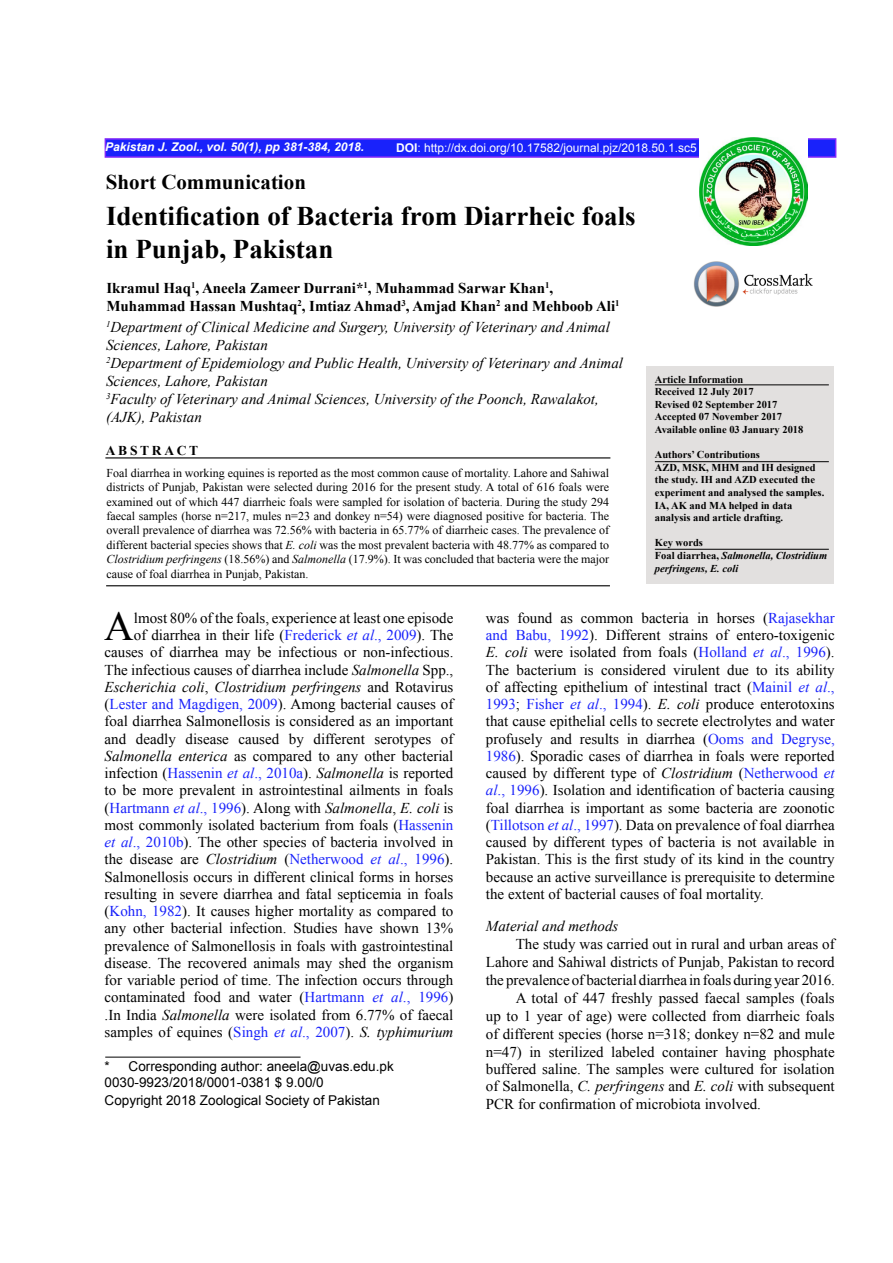
<style>
.page{position:relative;width:893px;height:1263px;background:#fff}
.page>*{position:absolute;margin:0;border:0;box-sizing:border-box;transform-origin:0 0}
.t1{font:41.1px "Times New Roman";color:#000}
.t2{font:700 27px/32.4px "Times New Roman";color:#000}
.t3{font:700 21px "Times New Roman";color:#000}
.t4{font:15px/17.2px "Times New Roman";color:#000;text-align:right}
.t5{font:italic 15px/18px "Times New Roman";color:#000}
.t6{font:700 15px/18px "Times New Roman";color:#000}
.t7{font:13.5px/16.2px "Arial";color:#000}
.t8{font:700 13.5px "Times New Roman";letter-spacing:.2em;color:#000}
.t9{font:12px/14.4px "Times New Roman";color:#000;text-align:justify}
.t10{font:12px "Arial";color:#fff}
.t11{font:italic 700 12px "Arial";color:#fff}
.t12{font:700 10.5px/12.6px "Times New Roman";color:#000}
.t13{font:italic 700 10.5px/12.6px "Times New Roman";color:#000}
.s1{font-weight:700}
.s2{font-style:normal}
.s3{font-style:italic}
.s4{color:#1922fb}
.s5{font-style:italic;color:#1922fb}
</style>
<div class="page">
<img style="left:694px;top:261px;width:119px;height:45px">
<div style="left:105px;top:138px;width:731px;height:20px;background:#1922fb;border:2px solid #8027fb"></div>
<img style="left:699px;top:138px;width:108px;height:108px">
<div style="left:646px;top:366px;width:187px;height:218px;background:#e2e0df"></div>
<hr style="left:655px;top:461px;width:174px;height:1px;background:#000">
<hr style="left:655px;top:549px;width:174px;height:1px;background:#000">
<hr style="left:105px;top:457px;width:505px;height:1px;background:#000">
<hr style="left:106px;top:585px;width:504px;height:1px;background:#000">
<hr style="left:655px;top:384px;width:174px;height:1px;background:#000">
<hr style="left:105px;top:1057px;width:196px;height:1px;background:#000">
<p class="t11" style="left:105px;top:139px;width:260px">Pakistan J. Zool., vol. 50(1), pp 381-384, 2018.</p>
<p class="t10" style="left:396px;top:140px;width:302px"><span class="s1">DOI</span>: http://dx.doi.org/10.17582/journal.pjz/2018.50.1.sc5</p>
<h3 class="t3" style="left:106px;top:167px;width:202px">Short Communication</h3>
<h2 class="t2" style="left:106px;top:199px;width:531px">Identification of Bacteria from Diarrheic foals in Punjab, Pakistan</h2>
<p class="t6" style="left:106px;top:278px;width:515px">Ikramul Haq<sup>1</sup>, Aneela Zameer Durrani*<sup>1</sup>, Muhammad Sarwar Khan<sup>1</sup>,<br>Muhammad Hassan Mushtaq<sup>2</sup>, Imtiaz Ahmad<sup>3</sup>, Amjad Khan<sup>2</sup> and Mehboob Ali<sup>1</sup></p>
<p class="t5" style="left:106px;top:318px;width:518px"><sup>1</sup>Department of Clinical Medicine and Surgery, University of Veterinary and Animal Sciences, Lahore, Pakistan<br><sup>2</sup>Department of Epidemiology and Public Health, University of Veterinary and Animal Sciences, Lahore, Pakistan<br><sup>3</sup>Faculty of Veterinary and Animal Sciences, University of the Poonch, Rawalakot, (AJK), Pakistan</p>
<p class="t12" style="left:655px;top:373px;width:150px">Article Information<br>Received 12 July 2017<br>Revised 02 September 2017<br>Accepted 07 November 2017<br>Available online 03 January 2018</p>
<p class="t12" style="left:655px;top:448px;width:171px">Authors’ Contributions<br>AZD, MSK, MHM and IH designed the study. IH and AZD executed the experiment and analysed the samples.<br>IA, AK and MA helped in data analysis and article drafting.</p>
<p class="t13" style="left:655px;top:536px;width:174px"><span class="s2">Key words<br>Foal diarrhea,</span> Salmonella, Clostridium perfringens, E. coli</p>
<p class="t8" style="left:106px;top:441px;width:94px">ABSTRACT</p>
<p class="t9" style="left:107px;top:465px;width:504px">Foal diarrhea in working equines is reported as the most common cause of mortality. Lahore and Sahiwal districts of Punjab, Pakistan were selected during 2016 for the present study. A total of 616 foals were examined out of which 447 diarrheic foals were sampled for isolation of bacteria. During the study 294 faecal samples (horse n=217, mules n=23 and donkey n=54) were diagnosed positive for bacteria. The overall prevalence of diarrhea was 72.56% with bacteria in 65.77% of diarrheic cases. The prevalence of different bacterial species shows that <span class="s3">E. coli</span> was the most prevalent bacteria with 48.77% as compared to <span class="s3">Clostridium perfringens</span> (18.56%) and <span class="s3">Salmonella</span> (17.9%). It was concluded that bacteria were the major cause of foal diarrhea in Punjab, Pakistan.</p>
<h1 class="t1" style="left:104px;top:599px;width:31px">A</h1>
<p class="t4" style="left:486px;top:609px;width:350px;text-align:justify">was found as common bacteria in horses (<span class="s4">Rajasekhar and Babu, 1992</span>). Different strains of entero-toxigenic <span class="s3">E. coli</span> were isolated from foals (<span class="s4">Holland</span> <span class="s5">et al</span><span class="s4">., 1996</span>).<br>The bacterium is considered virulent due to its ability of affecting epithelium of intestinal tract (<span class="s4">Mainil</span> <span class="s5">et al</span><span class="s4">., 1993</span>; <span class="s4">Fisher</span> <span class="s5">et al</span><span class="s4">., 1994</span>). <span class="s3">E. coli</span> produce enterotoxins that cause epithelial cells to secrete electrolytes and water profusely and results in diarrhea (<span class="s4">Ooms and Degryse, 1986</span>). Sporadic cases of diarrhea in foals were reported caused by different type of <span class="s3">Clostridium</span> (<span class="s4">Netherwood</span> <span class="s5">et al</span><span class="s4">., 1996</span>). Isolation and identification of bacteria causing foal diarrhea is important as some bacteria are zoonotic (<span class="s4">Tillotson</span> <span class="s5">et al</span><span class="s4">., 1997</span>). Data on prevalence of foal diarrhea caused by different types of bacteria is not available in Pakistan. This is the first study of its kind in the country because an active surveillance is prerequisite to determine the extent of bacterial causes of foal mortality.</p>
<p class="t5" style="left:486px;top:917px;width:134px">Material and methods</p>
<p class="t4" style="left:516px;top:935px;width:320px">The study was carried out in rural and urban areas of</p>
<p class="t4" style="left:486px;top:953px;width:350px">Lahore and Sahiwal districts of Punjab, Pakistan to record</p>
<p class="t4" style="left:486px;top:971px;width:350px">the prevalence of bacterial diarrhea in foals during year 2016.</p>
<p class="t4" style="left:516px;top:989px;width:320px">A total of 447 freshly passed faecal samples (foals</p>
<p class="t4" style="left:486px;top:1007px;width:350px">up to 1 year of age) were collected from diarrheic foals</p>
<p class="t4" style="left:486px;top:1025px;width:350px">of different species (horse n=318; donkey n=82 and mule</p>
<p class="t4" style="left:486px;top:1043px;width:350px">n=47) in sterilized labeled container having phosphate</p>
<p class="t4" style="left:486px;top:1060px;width:350px">buffered saline. The samples were cultured for isolation</p>
<p class="t4" style="left:486px;top:1077px;width:350px">of Salmonella, <span class="s3">C. perfringens</span> and <span class="s3">E. coli</span> with subsequent</p>
<p class="t4" style="left:486px;top:1095px;width:276px">PCR for confirmation of microbiota involved.</p>
<p class="t4" style="left:105px;top:609px;width:350px">lmost 80% of the foals, experience at least one episode<br>of diarrhea in their life (<span class="s4">Frederick</span> <span class="s5">et al</span><span class="s4">., 2009</span>). The causes of diarrhea may be infectious or non-infectious.<br>The infectious causes of diarrhea include <span class="s3">Salmonella</span> Spp., <span class="s3">Escherichia coli</span>, <span class="s3">Clostridium perfringens</span> and Rotavirus (<span class="s4">Lester and Magdigen, 2009</span>). Among bacterial causes of foal diarrhea Salmonellosis is considered as an important and deadly disease caused by different serotypes of <span class="s3">Salmonella enterica</span> as compared to any other bacterial infection (<span class="s4">Hassenin</span> <span class="s5">et al</span><span class="s4">., 2010a</span>). <span class="s3">Salmonella</span> is reported to be more prevalent in astrointestinal ailments in foals (<span class="s4">Hartmann</span> <span class="s5">et al</span><span class="s4">., 1996</span>). Along with <span class="s3">Salmonella</span>, <span class="s3">E. coli</span> is most commonly isolated bacterium from foals (<span class="s4">Hassenin </span><span class="s5">et al</span><span class="s4">., 2010b</span>). The other species of bacteria involved in the disease are <span class="s3">Clostridium</span> (<span class="s4">Netherwood</span> <span class="s5">et al</span><span class="s4">., 1996</span>).<br>Salmonellosis occurs in different clinical forms in horses resulting in severe diarrhea and fatal septicemia in foals (<span class="s4">Kohn, 1982</span>). It causes higher mortality as compared to any other bacterial infection. Studies have shown 13% prevalence of Salmonellosis in foals with gastrointestinal disease. The recovered animals may shed the organism for variable period of time. The infection occurs through contaminated food and water (<span class="s4">Hartmann</span> <span class="s5">et al</span><span class="s4">., 1996</span>) .In India <span class="s3">Salmonella</span> were isolated from 6.77% of faecal samples of equines (<span class="s4">Singh</span> <span class="s5">et al</span><span class="s4">., 2007</span>). <span class="s3">S. typhimurium</span></p>
<p class="t7" style="left:105px;top:1058px;width:291px">* Corresponding author: aneela@uvas.edu.pk<br>0030-9923/2018/0001-0381 $ 9.00/0</p>
<p class="t7" style="left:105px;top:1092px;width:277px">Copyright 2018 Zoological Society of Pakistan</p>
</div>
